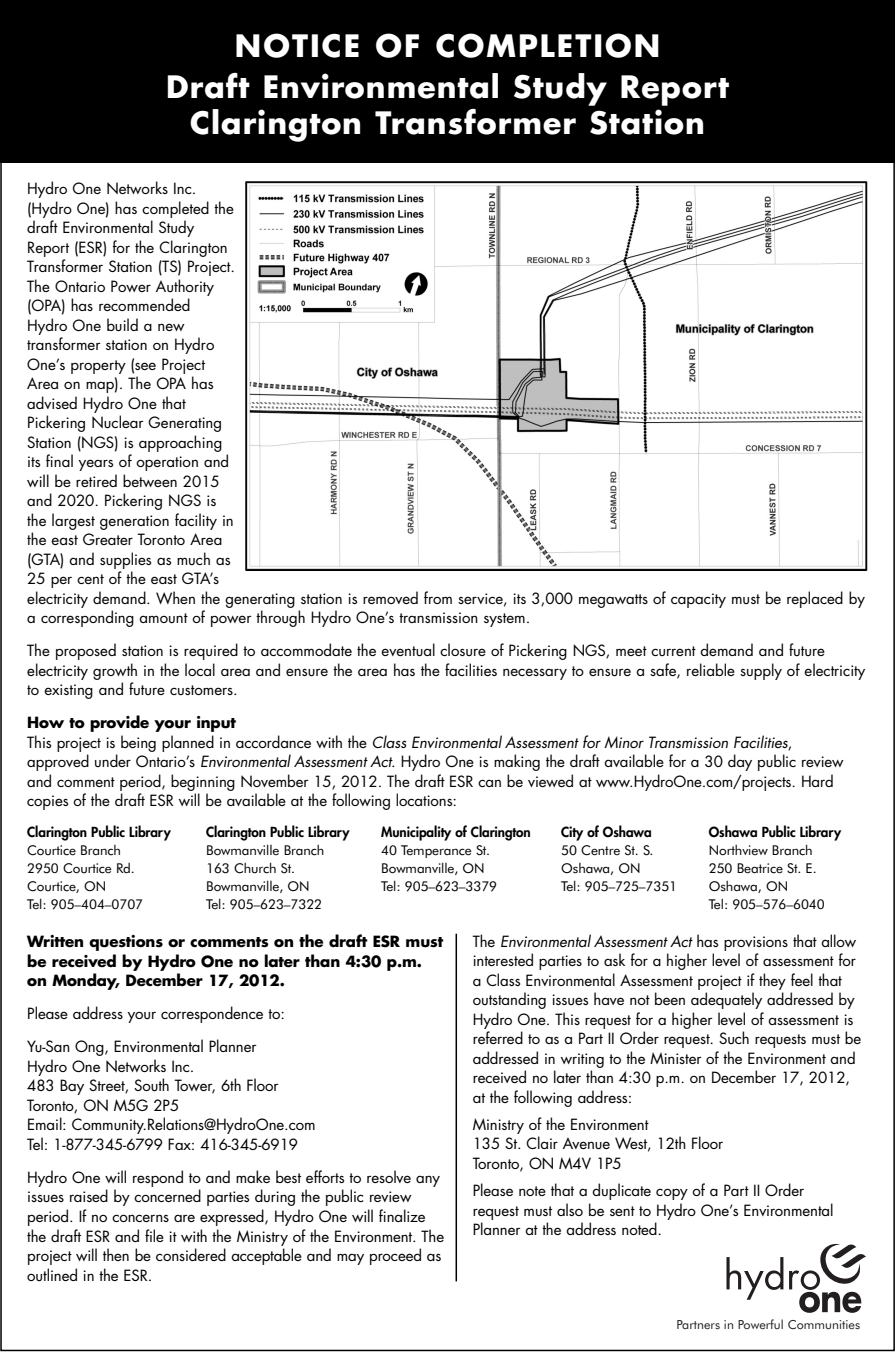
<style>
.page{position:relative;width:896px;height:1352px;background:#fff}
.page>*{position:absolute;margin:0;border:0;box-sizing:border-box;transform-origin:0 0}
.t1{font:700 30px/41.4px "Futura";letter-spacing:.035em;color:#fff;text-align:center}
.t2{font:15px/19.5px "Futura";letter-spacing:-.005em;color:#000}
.t3{font:700 15px/19.5px "Futura";letter-spacing:-.005em;color:#000}
.t4{font:13.5px/18px "Futura BT";letter-spacing:-.005em;color:#000}
.t5{font:800 13.5px "Futura";letter-spacing:-.005em;color:#000}
.t6{font:12.45px "Futura BT";letter-spacing:.005em;color:#231f20}
.s1{font-weight:700}
.s2{font-style:italic}
</style>
<div class="page">
<div style="left:0;top:0;width:895px;height:162px;background:#000"></div>
<svg style="left:726px;top:1257px;width:57px;height:42px"></svg>
<svg style="left:789px;top:1243px;width:77px;height:69px"></svg>
<img style="left:246px;top:181px;width:622px;height:389px">
<hr style="left:456px;top:933px;width:1px;height:348px;background:#000">
<h1 class="t1" style="left:166px;top:27px;width:564px">NOTICE OF COMPLETION<br>Draft Environmental Study Report</h1>
<h1 class="t1" style="left:190px;top:105px;width:516px">Clarington Transformer Station</h1>
<p class="t2" style="left:27px;top:180px;width:839px">Hydro One Networks Inc.<br>(Hydro One) has completed the<br>draft Environmental Study<br>Report (ESR) for the Clarington<br>Transformer Station (TS) Project.<br>The Ontario Power Authority<br>(OPA) has recommended<br>Hydro One build a new<br>transformer station on Hydro<br>One’s property (see Project<br>Area on map). The OPA has<br>advised Hydro One that<br>Pickering Nuclear Generating<br>Station (NGS) is approaching<br>its final years of operation and<br>will be retired between 2015<br>and 2020. Pickering NGS is<br>the largest generation facility in<br>the east Greater Toronto Area<br>(GTA) and supplies as much as<br>25 per cent of the east GTA’s<br>electricity demand. When the generating station is removed from service, its 3,000 megawatts of capacity must be replaced by a corresponding amount of power through Hydro One’s transmission system.</p>
<p class="t2" style="left:27px;top:642px;width:840px">The proposed station is required to accommodate the eventual closure of Pickering NGS, meet current demand and future electricity growth in the local area and ensure the area has the facilities necessary to ensure a safe, reliable supply of electricity to existing and future customers.</p>
<p class="t2" style="left:27px;top:714px;width:818px"><span class="s1">How to provide your input<br></span>This project is being planned in accordance with the <span class="s2">Class Environmental Assessment for Minor Transmission Facilities</span>, approved under Ontario’s <span class="s2">Environmental Assessment Act</span>. Hydro One is making the draft available for a 30 day public review and comment period, beginning November 15, 2012. The draft ESR can be viewed at www.HydroOne.com/projects. Hard copies of the draft ESR will be available at the following locations:</p>
<p class="t5" style="left:27px;top:825px;width:145px">Clarington Public Library</p>
<p class="t4" style="left:27px;top:842px;width:117px">Courtice Branch<br>2950 Courtice Rd.<br>Courtice, ON<br>Tel: 905–404–0707</p>
<p class="t5" style="left:206px;top:825px;width:145px">Clarington Public Library</p>
<p class="t4" style="left:206px;top:842px;width:120px">Bowmanville Branch<br>163 Church St.<br>Bowmanville, ON<br>Tel: 905–623–7322</p>
<p class="t5" style="left:381px;top:825px;width:151px">Municipality of Clarington</p>
<p class="t4" style="left:381px;top:842px;width:117px">40 Temperance St.<br>Bowmanville, ON<br>Tel: 905–623–3379</p>
<p class="t5" style="left:561px;top:825px;width:92px">City of Oshawa</p>
<p class="t4" style="left:561px;top:842px;width:117px">50 Centre St. S.<br>Oshawa, ON<br>Tel: 905–725–7351</p>
<p class="t5" style="left:709px;top:825px;width:134px">Oshawa Public Library</p>
<p class="t4" style="left:709px;top:842px;width:117px">Northview Branch<br>250 Beatrice St. E.<br>Oshawa, ON<br>Tel: 905–576–6040</p>
<p class="t3" style="left:27px;top:933px;width:417px">Written questions or comments on the draft ESR must be received by Hydro One no later than 4:30 p.m. on Monday, December 17, 2012.</p>
<p class="t2" style="left:27px;top:1005px;width:259px">Please address your correspondence to:</p>
<p class="t2" style="left:27px;top:1038px;width:290px">Yu-San Ong, Environmental Planner<br>Hydro One Networks Inc.<br>483 Bay Street, South Tower, 6th Floor Toronto, ON M5G 2P5<br>Email: Community.Relations@HydroOne.com Tel: 1-877-345-6799 Fax: 416-345-6919</p>
<p class="t2" style="left:27px;top:1168px;width:418px">Hydro One will respond to and make best efforts to resolve any issues raised by concerned parties during the public review period. If no concerns are expressed, Hydro One will finalize the draft ESR and file it with the Ministry of the Environment. The project will then be considered acceptable and may proceed as outlined in the ESR.</p>
<p class="t2" style="left:473px;top:932px;width:390px">The <span class="s2">Environmental Assessment Act</span> has provisions that allow interested parties to ask for a higher level of assessment for a Class Environmental Assessment project if they feel that outstanding issues have not been adequately addressed by Hydro One. This request for a higher level of assessment is referred to as a Part II Order request. Such requests must be addressed in writing to the Minister of the Environment and received no later than 4:30 p.m. on December 17, 2012, at the following address:</p>
<p class="t2" style="left:473px;top:1115px;width:252px">Ministry of the Environment<br>135 St. Clair Avenue West, 12th Floor<br>Toronto, ON M4V 1P5</p>
<p class="t2" style="left:473px;top:1181px;width:362px">Please note that a duplicate copy of a Part II Order request must also be sent to Hydro One’s Environmental<br>Planner at the address noted.</p>
<p class="t6" style="left:676px;top:1319px;width:185px">Partners in Powerful Communities</p>
</div>
